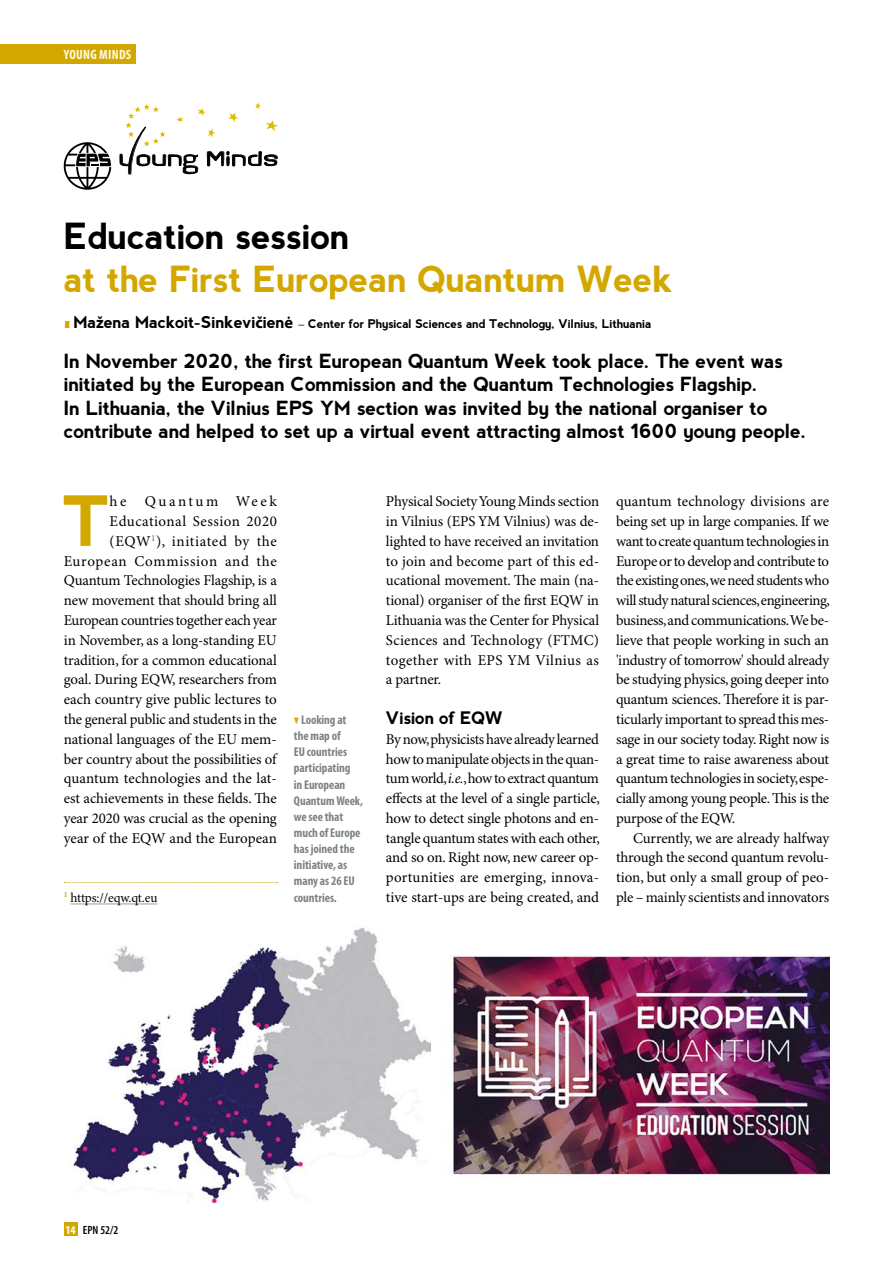
<style>
.page{position:relative;width:893px;height:1263px;background:#fff}
.page>*{position:absolute;margin:0;border:0;box-sizing:border-box;transform-origin:0 0}
.t1{font:700 69px "nevis";color:#d4a700}
.t2{font:700 36px "nevis";letter-spacing:-.015em;color:#d4a700}
.t3{font:700 36px "nevis";letter-spacing:-.015em;color:#000}
.t4{font:700 19.5px/23.4px "nevis";letter-spacing:-.015em;color:#000}
.t5{font:700 17.25px "nevis";letter-spacing:-.015em;color:#000}
.t6{font:15px/19.8px "Minion Pro";letter-spacing:-.005em;color:#000;text-align:justify}
.t7{font:13.5px "Minion Pro";letter-spacing:-.015em;color:#000}
.t8{font:700 condensed 13.5px "Myriad Pro";letter-spacing:.02em;color:#fffbde}
.t9{font:700 condensed 12.75px/16.2px "Myriad Pro";letter-spacing:-.005em;color:#7d8386}
.t10{font:700 12px "nevis";letter-spacing:-.015em;color:#000}
.t11{font:600 condensed 12px "Myriad Pro";color:#000}
.s1{font-family:"Myriad Pro";font-weight:900;font-size:9.75px;color:#d4a700}
.s2{font-size:16.5px}
.s3{font-family:"Myriad Pro";font-size:16.5px}
.s4{color:#00569d}
.s5{font-family:"Mathematical Pi Six";font-weight:400;font-stretch:normal;font-size:8.7px;color:#d4a700}
.s6{font-style:italic}
.s7{font-weight:700;color:#fff}
</style>
<div class="page">
<div style="left:64px;top:1222px;width:13px;height:14px;background:#d4a700"></div>
<div style="left:0;top:45px;width:136px;height:19px;background:#d4a700"></div>
<svg style="left:119px;top:102px;width:159px;height:73px"></svg>
<svg style="left:64px;top:142px;width:48px;height:48px"></svg>
<img style="left:72px;top:927px;width:757px;height:281px">
<svg style="left:64px;top:882px;width:214px;height:1px"></svg>
<hr style="left:70px;top:904px;width:87px;height:1px;background:#9d9d9c">
<p class="t8" style="left:64px;top:47px;width:69px">YOUNG MINDS</p>
<h2 class="t3" style="left:64px;top:216px;width:288px">Education session</h2>
<h2 class="t2" style="left:64px;top:259px;width:611px">at the First European Quantum Week</h2>
<p class="t10" style="left:64px;top:317px;width:589px"><span class="s1">l</span><span class="s2">Ma</span><span class="s3">ž</span><span class="s2">ena Mackoit-Sinkevi</span><span class="s3">č</span><span class="s2">ien</span><span class="s3">ė</span> <span class="s4">–</span> Center for Physical Sciences and Technology, Vilnius, Lithuania</p>
<p class="t4" style="left:64px;top:349px;width:744px">In November 2020, the first European Quantum Week took place. The event was initiated by the European Commission and the Quantum Technologies Flagship.<br>In Lithuania, the Vilnius EPS YM section was invited by the national organiser to contribute and helped to set up a virtual event attracting almost 1600 young people.</p>
<h1 class="t1" style="left:62px;top:482px;width:50px">T</h1>
<p class="t6" style="left:64px;top:492px;width:215px;text-align:right">he Quantum Week Educational Session 2020 (EQW<sup>1</sup>), initiated by the European Commission and the Quantum Technologies Flagship, is a new movement that should bring all European countries together each year in November, as a long-standing EU tradition, for a common educational goal. During EQW, researchers from each country give public lectures to the general public and students in the national languages of the EU mem&shy;ber country about the possibilities of quantum technologies and the lat&shy;est achievements in these fields. The year 2020 was crucial as the opening year of the EQW and the European</p>
<p class="t7" style="left:64px;top:890px;width:95px"><sup>1</sup> https://eqw.qt.eu</p>
<p class="t9" style="left:294px;top:712px;width:71px"><span class="s5">.</span> Looking at the map of<br>EU countries participating<br>in European<br>Quantum Week, we see that much of Europe has joined the initiative, as many as 26 EU countries.</p>
<p class="t6" style="left:386px;top:492px;width:215px">Physical Society Young Minds section in Vilnius (EPS YM Vilnius) was de&shy;lighted to have received an invitation to join and become part of this ed&shy;ucational movement. The main (na&shy;tional) organiser of the first EQW in Lithuania was the Center for Physical Sciences and Technology (FTMC) together with EPS YM Vilnius as a partner.</p>
<p class="t5" style="left:386px;top:708px;width:118px">Vision of EQW</p>
<p class="t6" style="left:386px;top:730px;width:215px">By now, physicists have already learned how to manipulate objects in the quan&shy;tum world, <span class="s6">i.e.</span>, how to extract quantum effects at the level of a single particle, how to detect single photons and en&shy;tangle quantum states with each other, and so on. Right now, new career op&shy;portunities are emerging, innova&shy;tive start-ups are being created, and</p>
<p class="t6" style="left:616px;top:492px;width:215px">quantum technology divisions are being set up in large companies. If we want to create quantum technologies in Europe or to develop and contribute to the existing ones, we need students who will study natural sciences, engineering, business, and communications. We be&shy;lieve that people working in such an 'industry of tomorrow' should already be studying physics, going deeper into quantum sciences. Therefore it is par&shy;ticularly important to spread this mes&shy;sage in our society today. Right now is a great time to raise awareness about quantum technologies in society, espe&shy;cially among young people. This is the purpose of the EQW.</p>
<p class="t6" style="left:616px;top:829px;width:215px;text-indent:17px">Currently, we are already halfway through the second quantum revolu&shy;tion, but only a small group of peo&shy;ple – mainly scientists and innovators</p>
<p class="t11" style="left:65px;top:1223px;width:54px"><span class="s7">14</span> EPN 52/2</p>
</div>
